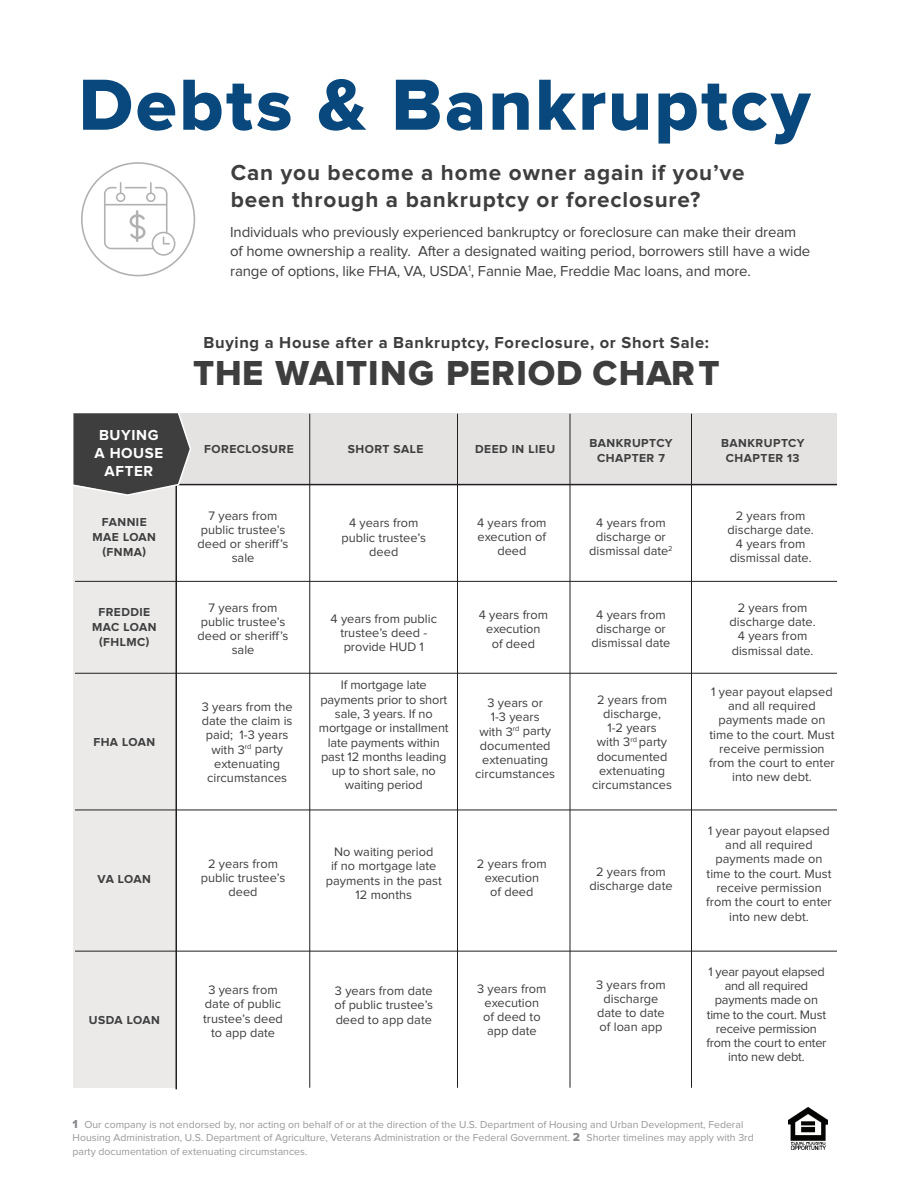
<style>
.page{position:relative;width:918px;height:1188px;background:#fff}
.page>*{position:absolute;margin:0;border:0;box-sizing:border-box;transform-origin:0 0}
.t1{font:75px "Proxima Nova Extrabld";letter-spacing:.03em;color:#09487c}
.t2{font:36px "Proxima Nova Extrabld";letter-spacing:.02em;color:#3e3e3f}
.t3{font:700 22.5px/27px "Proxima Nova";letter-spacing:.04em;color:#3e3e3f}
.t4{font:700 16.5px "Proxima Nova";letter-spacing:.04em;color:#3e3e3f}
.t5{font:15px/19.5px "Proxima Nova";letter-spacing:-.01em;color:#3e3e3f}
.t6{font:700 15px/18px "Proxima Nova";letter-spacing:.04em;color:#fff;text-align:center}
.t7{font:12.75px/14.2px "Proxima Nova";color:#3e3e3f;text-align:center}
.t8{font:12.75px/14.2px "Proxima Nova";letter-spacing:-.02em;color:#3e3e3f;text-align:center}
.t9{font:700 12px/15px "Proxima Nova";letter-spacing:.04em;color:#3e3e3f;text-align:center}
.t10{font:10.5px/13.5px "Proxima Nova";color:#98989a}
.s1{font-family:"Proxima Nova Extrabld";font-size:12px;color:#898b8e}
</style>
<div class="page">
<svg style="left:104px;top:182px;width:71px;height:74px"></svg>
<div style="left:81px;top:162px;width:114px;height:114px;border:2px solid #b1b1b1;border-radius:50%"></div>
<div style="left:144px;top:414px;width:693px;height:71px;background:#e4e3e2"></div>
<div style="left:73px;top:413px;width:103px;height:675px;background:#ebeae9"></div>
<hr style="left:176px;top:442px;width:1px;height:647px;background:#231f20">
<hr style="left:75px;top:484px;width:762px;height:1px;background:#231f20">
<hr style="left:309px;top:414px;width:1px;height:674px;background:#231f20">
<hr style="left:457px;top:414px;width:1px;height:674px;background:#231f20">
<hr style="left:570px;top:414px;width:1px;height:674px;background:#231f20">
<hr style="left:691px;top:414px;width:1px;height:674px;background:#231f20">
<hr style="left:75px;top:581px;width:762px;height:1px;background:#231f20">
<hr style="left:75px;top:673px;width:762px;height:1px;background:#231f20">
<hr style="left:75px;top:810px;width:762px;height:1px;background:#231f20">
<hr style="left:75px;top:951px;width:762px;height:1px;background:#231f20">
<svg style="left:73px;top:413px;width:119px;height:84px;background:#5a5a5a"></svg>
<img style="left:788px;top:1107px;width:39px;height:42px">
<h1 class="t1" style="left:79px;top:70px;width:733px">Debts &amp; Bankruptcy</h1>
<h3 class="t3" style="left:231px;top:160px;width:515px">Can you become a home owner again if you’ve been through a bankruptcy or foreclosure?</h3>
<p class="t5" style="left:230px;top:223px;width:582px">Individuals who previously experienced bankruptcy or foreclosure can make their dream of home ownership a reality. After a designated waiting period, borrowers still have a wide range of options, like FHA, VA, USDA<sup>1</sup>, Fannie Mae, Freddie Mac loans, and more.</p>
<p class="t6" style="left:94px;top:427px;width:70px">BUYING<br>A HOUSE<br>AFTER</p>
<p class="t9" style="left:93px;top:515px;width:65px">FANNIE<br>MAE LOAN (FNMA)</p>
<p class="t9" style="left:92px;top:605px;width:66px">FREDDIE<br>MAC LOAN (FHLMC)</p>
<p class="t9" style="left:93px;top:735px;width:63px">FHA LOAN</p>
<p class="t9" style="left:98px;top:872px;width:55px">VA LOAN</p>
<p class="t9" style="left:89px;top:1013px;width:72px">USDA LOAN</p>
<p class="t4" style="left:204px;top:335px;width:507px">Buying a House after a Bankruptcy, Foreclosure, or Short Sale:</p>
<h2 class="t2" style="left:193px;top:357px;width:528px">THE WAITING PERIOD CHART</h2>
<p class="t9" style="left:204px;top:442px;width:91px">FORECLOSURE</p>
<p class="t9" style="left:348px;top:442px;width:77px">SHORT SALE</p>
<p class="t9" style="left:475px;top:442px;width:81px">DEED IN LIEU</p>
<p class="t9" style="left:589px;top:436px;width:85px">BANKRUPTCY<br>CHAPTER 7</p>
<p class="t9" style="left:721px;top:436px;width:85px">BANKRUPTCY<br>CHAPTER 13</p>
<p class="t7" style="left:198px;top:509px;width:92px">7 years from public trustee’s deed or sheriff’s sale</p>
<p class="t7" style="left:198px;top:601px;width:92px">7 years from public trustee’s deed or sheriff’s sale</p>
<p class="t7" style="left:202px;top:700px;width:92px">3 years from the date the claim is paid; 1-3 years with 3<sup>rd</sup> party extenuating circumstances</p>
<p class="t7" style="left:342px;top:516px;width:86px">4 years from public trustee’s deed</p>
<p class="t7" style="left:331px;top:612px;width:108px">4 years from public trustee’s deed - provide HUD 1</p>
<p class="t7" style="left:319px;top:679px;width:131px">If mortgage late payments prior to short sale, 3 years. If no mortgage or installment late payments within past 12 months leading up to short sale, no waiting period</p>
<p class="t7" style="left:201px;top:857px;width:86px">2 years from public trustee’s deed</p>
<p class="t7" style="left:326px;top:845px;width:117px">No waiting period<br>if no mortgage late payments in the past<br>12 months</p>
<p class="t7" style="left:477px;top:516px;width:71px">4 years from execution of deed</p>
<p class="t7" style="left:589px;top:516px;width:85px">4 years from discharge or dismissal date<sup>2</sup></p>
<p class="t7" style="left:479px;top:608px;width:71px">4 years from execution<br>of deed</p>
<p class="t7" style="left:591px;top:608px;width:81px">4 years from discharge or dismissal date</p>
<p class="t7" style="left:475px;top:696px;width:81px">3 years or<br>1-3 years<br>with 3<sup>rd</sup> party documented extenuating circumstances</p>
<p class="t7" style="left:592px;top:693px;width:81px">2 years from discharge,<br>1-2 years<br>with 3<sup>rd</sup> party documented extenuating circumstances</p>
<p class="t7" style="left:477px;top:857px;width:71px">2 years from execution<br>of deed</p>
<p class="t7" style="left:589px;top:865px;width:85px">2 years from discharge date</p>
<p class="t7" style="left:203px;top:983px;width:81px">3 years from date of public trustee’s deed to app date</p>
<p class="t7" style="left:334px;top:984px;width:100px;text-align:justify">3 years from date of public trustee’s deed to app date</p>
<p class="t7" style="left:477px;top:982px;width:71px">3 years from execution<br>of deed to app date</p>
<p class="t7" style="left:596px;top:978px;width:71px">3 years from discharge date to date of loan app</p>
<p class="t7" style="left:728px;top:509px;width:88px">2 years from discharge date.<br>4 years from dismissal date.</p>
<p class="t7" style="left:730px;top:601px;width:88px">2 years from discharge date.<br>4 years from dismissal date.</p>
<p class="t7" style="left:709px;top:685px;width:127px">1 year payout elapsed and all required payments made on time to the court. Must receive permission from the court to enter into new debt.</p>
<p class="t7" style="left:706px;top:824px;width:127px">1 year payout elapsed and all required payments made on time to the court. Must receive permission from the court to enter into new debt.</p>
<p class="t8" style="left:707px;top:965px;width:121px">1 year payout elapsed and all required payments made on time to the court. Must receive permission from the court to enter into new debt.</p>
<p class="t10" style="left:73px;top:1118px;width:683px"><span class="s1">1</span> Our company is not endorsed by, nor acting on behalf of or at the direction of the U.S. Department of Housing and Urban Development, Federal<br>Housing Administration, U.S. Department of Agriculture, Veterans Administration or the Federal Government. <span class="s1">2</span> Shorter timelines may apply with 3rd party documentation of extenuating circumstances.</p>
</div>
